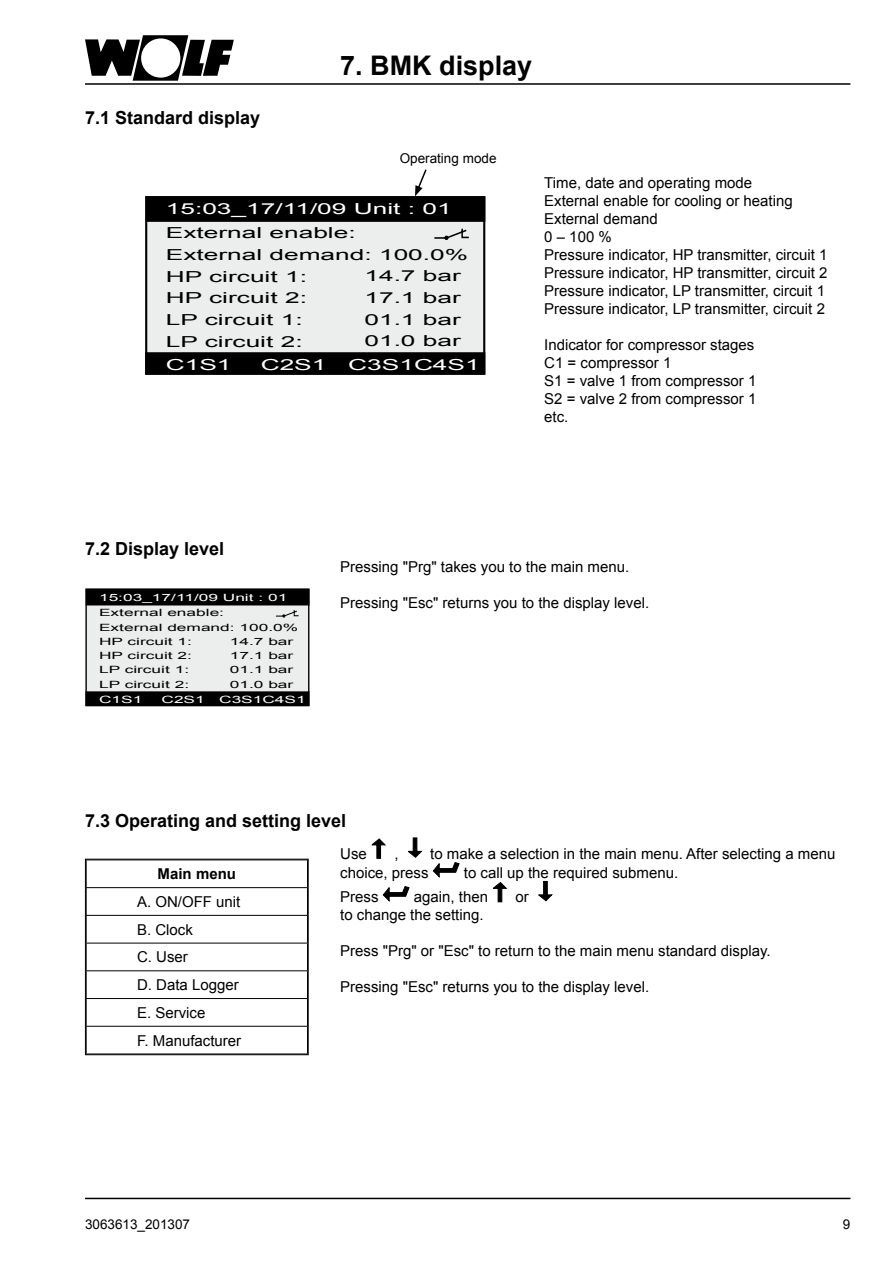
<style>
.page{position:relative;width:893px;height:1263px;background:#fff}
.page>*{position:absolute;margin:0;border:0;box-sizing:border-box;transform-origin:0 0}
.t1{font:700 27px "Arial";color:#000}
.t2{font:700 18px "Arial";color:#000}
.t3{font:15.15px/21.8px "Arial";color:#000;scale:1.73 1}
.t4{font:15.15px "Arial";color:#fff;scale:1.73 1}
.t5{font:15px/18px "Arial";color:#000}
.t6{font:700 15px "Arial";color:#000}
.t7{font:13.5px "Arial";color:#000}
.t8{font:10.05px/14.2px "Arial";color:#000;scale:1.73 1}
.t9{font:10.05px "Arial";color:#fff;scale:1.73 1}
</style>
<div class="page">
<svg style="left:85px;top:35px;width:149px;height:46px"></svg>
<hr style="left:85px;top:83px;width:765px;height:2px;background:#000">
<hr style="left:85px;top:1198px;width:765px;height:1px;background:#000">
<svg style="left:371px;top:838px;width:15px;height:21px"></svg>
<svg style="left:408px;top:837px;width:14px;height:21px"></svg>
<svg style="left:433px;top:862px;width:26px;height:15px"></svg>
<svg style="left:383px;top:886px;width:26px;height:15px"></svg>
<svg style="left:493px;top:882px;width:14px;height:20px"></svg>
<svg style="left:538px;top:881px;width:14px;height:20px"></svg>
<hr style="left:86px;top:887px;width:222px;height:1px;background:#000">
<hr style="left:86px;top:915px;width:222px;height:1px;background:#000">
<hr style="left:86px;top:943px;width:222px;height:1px;background:#000">
<hr style="left:86px;top:970px;width:222px;height:1px;background:#000">
<hr style="left:86px;top:998px;width:222px;height:1px;background:#000">
<hr style="left:86px;top:1026px;width:222px;height:1px;background:#000">
<div style="left:85px;top:859px;width:224px;height:196px;border:1px solid #000"></div>
<div style="left:86px;top:589px;width:223px;height:116px;background:#eceded"></div>
<div style="left:85px;top:588px;width:224px;height:118px;border:1px solid #000"></div>
<div style="left:86px;top:692px;width:223px;height:13px;background:#000"></div>
<div style="left:85px;top:691px;width:224px;height:15px;border:1px solid #000"></div>
<div style="left:86px;top:589px;width:223px;height:16px;background:#000"></div>
<svg style="left:275px;top:610px;width:24px;height:7px"></svg>
<div style="left:146px;top:197px;width:338px;height:177px;background:#eceded"></div>
<div style="left:146px;top:353px;width:338px;height:21px;background:#000"></div>
<div style="left:145px;top:352px;width:340px;height:23px;border:2px solid #000"></div>
<div style="left:147px;top:198px;width:337px;height:23px;background:#000"></div>
<div style="left:146px;top:197px;width:339px;height:25px;border:2px solid #000"></div>
<svg style="left:434px;top:228px;width:35px;height:12px"></svg>
<svg style="left:415px;top:169px;width:12px;height:27px"></svg>
<p class="t2" style="left:85px;top:105px;width:177px">7.1 Standard display</p>
<h1 class="t1" style="left:340px;top:48px;width:194px">7. BMK display</h1>
<p class="t7" style="left:400px;top:149px;width:98px">Operating mode</p>
<p class="t4" style="left:166px;top:199px;width:167px">15:03_17/11/09 Unit : 01</p>
<p class="t3" style="left:166px;top:222px;width:176px">External enable:<br>External demand: 100.0%<br>HP circuit 1:<br>HP circuit 2:<br>LP circuit 1:<br>LP circuit 2:</p>
<p class="t4" style="left:166px;top:354px;width:39px">C1S1</p>
<p class="t4" style="left:261px;top:354px;width:39px">C2S1</p>
<p class="t4" style="left:348px;top:354px;width:77px">C3S1C4S1</p>
<p class="t3" style="left:364px;top:265px;width:57px;text-align:justify">14.7 bar 17.1 bar 01.1 bar 01.0 bar</p>
<p class="t5" style="left:544px;top:174px;width:285px">Time, date and operating mode<br>External enable for cooling or heating External demand<br>0–100%<br>Pressure indicator, HP transmitter, circuit 1<br>Pressure indicator, HP transmitter, circuit 2<br>Pressure indicator, LP transmitter, circuit 1<br>Pressure indicator, LP transmitter, circuit 2</p>
<p class="t5" style="left:544px;top:336px;width:214px">Indicator for compressor stages<br>C1 = compressor 1<br>S1 = valve 1 from compressor 1<br>S2 = valve 2 from compressor 1 etc.</p>
<p class="t2" style="left:85px;top:537px;width:141px">7.2 Display level</p>
<p class="t9" style="left:99px;top:590px;width:110px">15:03_17/11/09 Unit : 01</p>
<p class="t8" style="left:99px;top:606px;width:117px">External enable:<br>External demand: 100.0%<br>HP circuit 1:<br>HP circuit 2:<br>LP circuit 1:<br>LP circuit 2:</p>
<p class="t9" style="left:99px;top:693px;width:27px">C1S1</p>
<p class="t9" style="left:162px;top:693px;width:27px">C2S1</p>
<p class="t9" style="left:219px;top:693px;width:52px">C3S1C4S1</p>
<p class="t8" style="left:230px;top:634px;width:38px;text-align:justify">14.7 bar 17.1 bar 01.1 bar 01.0 bar</p>
<p class="t5" style="left:340px;top:557px;width:291px">Pressing "Prg" takes you to the main menu.</p>
<p class="t5" style="left:340px;top:593px;width:311px">Pressing "Esc" returns you to the display level.</p>
<p class="t2" style="left:85px;top:809px;width:263px">7.3 Operating and setting level</p>
<p class="t6" style="left:158px;top:864px;width:80px">Main menu</p>
<p class="t5" style="left:137px;top:888px;width:106px;line-height:27.8px">A. ON/OFF unit<br>B. Clock<br>C. User<br>D. Data Logger<br>E. Service<br>F. Manufacturer</p>
<p class="t5" style="left:394px;top:845px;width:6px">,</p>
<p class="t5" style="left:430px;top:845px;width:407px">to make a selection in the main menu. After selecting a menu</p>
<p class="t5" style="left:340px;top:864px;width:90px">choice, press</p>
<p class="t5" style="left:464px;top:864px;width:216px">to call up the required submenu.</p>
<p class="t5" style="left:340px;top:888px;width:40px">Press</p>
<p class="t5" style="left:414px;top:888px;width:76px">again, then</p>
<p class="t5" style="left:516px;top:888px;width:15px">or</p>
<p class="t5" style="left:340px;top:906px;width:145px">to change the setting.</p>
<p class="t5" style="left:340px;top:942px;width:432px">Press "Prg" or "Esc" to return to the main menu standard display.</p>
<p class="t5" style="left:340px;top:978px;width:311px">Pressing "Esc" returns you to the display level.</p>
<p class="t5" style="left:340px;top:845px;width:28px">Use</p>
<p class="t7" style="left:85px;top:1215px;width:107px">3063613_201307</p>
<p class="t7" style="left:843px;top:1215px;width:9px">9</p>
</div>
